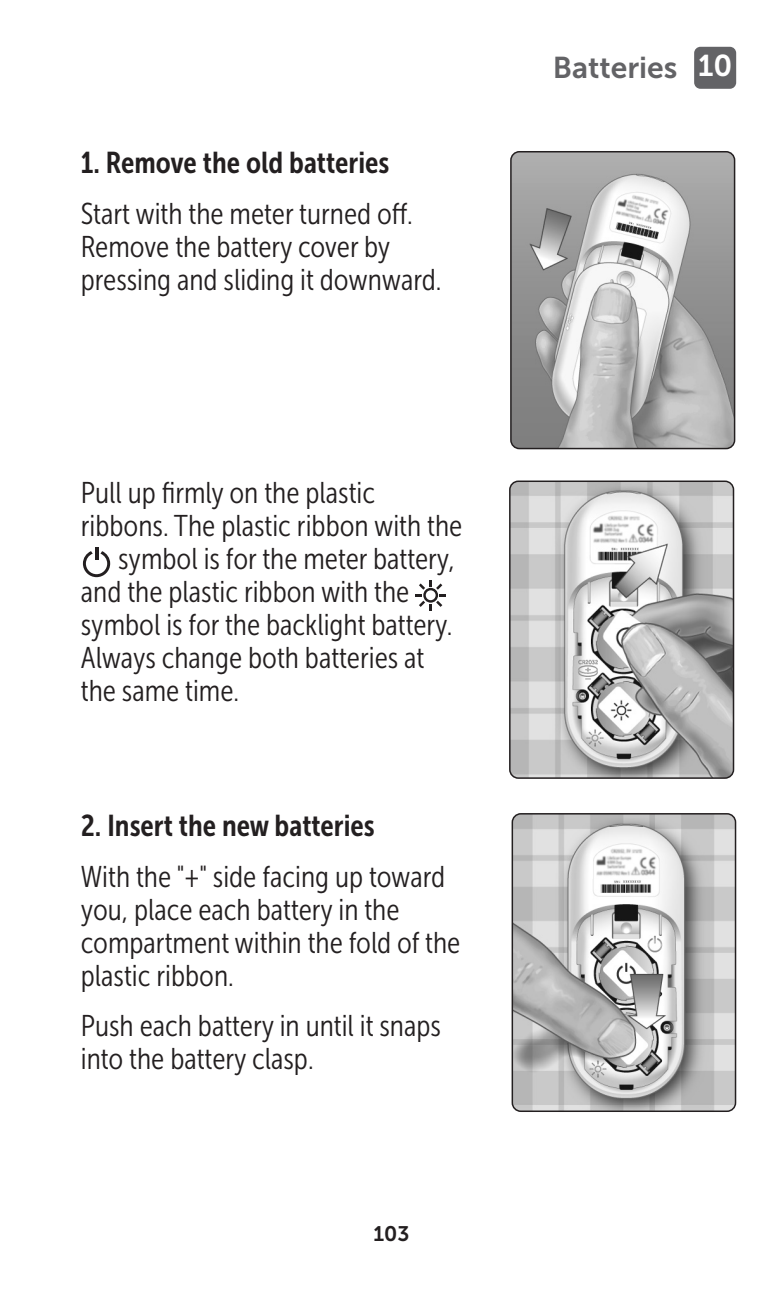
<style>
.page{position:relative;width:783px;height:1293px;background:#fff}
.page>*{position:absolute;margin:0;border:0;box-sizing:border-box;transform-origin:0 0}
.stepInfo{font:30px/33px "Museo Sans Cond 300";color:#231f20}
.t1{font:30px "Museo Sans Cond 700";color:#231f20}
.t2{font:30px "Museo Sans 700";color:#636366}
.t3{font:21px "Museo Sans 700";color:#231f20}
.s1{color:#fff}
</style>
<div class="page">
<div style="left:694px;top:47px;width:42px;height:42px;background:#636366;border-radius:6px"></div>
<svg style="left:83px;top:547px;width:27px;height:30px"></svg>
<svg style="left:415px;top:580px;width:31px;height:30px"></svg>
<img style="left:510px;top:152px;width:224px;height:296px">
<div style="left:510px;top:151px;width:225px;height:298px;border:2px solid #231f20;border-radius:9px"></div>
<img style="left:512px;top:483px;width:221px;height:295px">
<div style="left:509px;top:480px;width:225px;height:299px;border:2px solid #231f20;border-radius:9px"></div>
<img style="left:514px;top:814px;width:221px;height:297px">
<div style="left:511px;top:813px;width:225px;height:299px;border:2px solid #231f20;border-radius:9px"></div>
<p class="t1" style="left:81px;top:146px;width:310px">1. Remove the old batteries</p>
<p class="stepInfo" style="left:81px;top:197px;width:362px">Start with the meter turned off.<br>Remove the battery cover by pressing and sliding it downward.</p>
<p class="stepInfo" style="left:81px;top:476px;width:296px">Pull up firmly on the plastic</p>
<p class="stepInfo" style="left:81px;top:509px;width:383px">ribbons. The plastic ribbon with the</p>
<p class="stepInfo" style="left:118px;top:542px;width:338px">symbol is for the meter battery,</p>
<p class="stepInfo" style="left:81px;top:575px;width:330px">and the plastic ribbon with the</p>
<p class="stepInfo" style="left:81px;top:608px;width:373px">symbol is for the backlight battery.</p>
<p class="stepInfo" style="left:81px;top:641px;width:345px">Always change both batteries at</p>
<p class="stepInfo" style="left:81px;top:674px;width:160px">the same time.</p>
<p class="t1" style="left:81px;top:808px;width:295px">2. Insert the new batteries</p>
<p class="stepInfo" style="left:81px;top:860px;width:381px">With the "+" side facing up toward you, place each battery in the compartment within the fold of the plastic ribbon.</p>
<p class="stepInfo" style="left:81px;top:1009px;width:361px">Push each battery in until it snaps into the battery clasp.</p>
<p class="t3" style="left:373px;top:1221px;width:38px">103</p>
<p class="t2" style="left:553px;top:51px;width:181px">Batteries <span class="s1">10</span></p>
</div>
